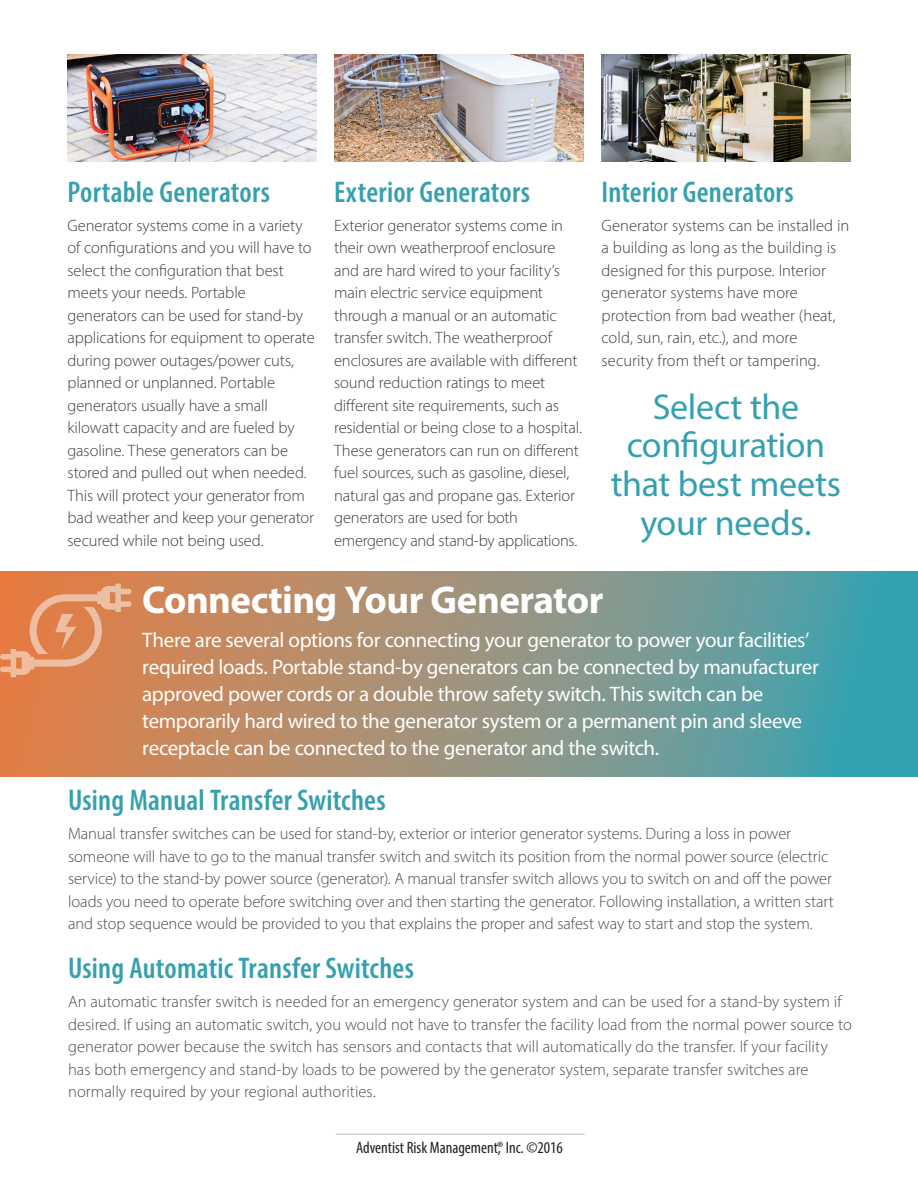
<style>
.page{position:relative;width:918px;height:1188px;background:#fff}
.page>*{position:absolute;margin:0;border:0;box-sizing:border-box;transform-origin:0 0}
.t1{font:700 39px "Myriad Pro";letter-spacing:-.015em;color:#fff}
.t2{font:36px/39px "Myriad Pro";letter-spacing:-.01em;color:#35a0af;text-align:center}
.t3{font:600 condensed 30px "Myriad Pro";letter-spacing:.005em;color:#35a0af}
.t4{font:21px/27px "Myriad Pro";letter-spacing:-.015em;color:#fff}
.t5{font:300 16.5px/22.5px "Myriad Pro";letter-spacing:-.005em;color:#3e3e3f}
.t6{font:300 16.5px/22.5px "Myriad Pro";letter-spacing:-.005em;color:#4b4c4d}
.t7{font:condensed 16.5px "Myriad Pro";color:#231f20}
</style>
<div class="page">
<hr style="left:336px;top:1134px;width:249px;height:1px;background:#bcbdc0">
<svg style="left:0;top:571px;width:918px;height:206px;background:#929380"></svg>
<img style="left:68px;top:54px;width:248px;height:107px">
<img style="left:334px;top:54px;width:249px;height:107px">
<img style="left:602px;top:54px;width:248px;height:107px">
<svg style="left:0;top:584px;width:132px;height:93px;background:#e18d5e"></svg>
<h3 class="t3" style="left:68px;top:173px;width:204px">Portable Generators</h3>
<p class="t5" style="left:68px;top:214px;width:249px">Generator systems come in a variety of configurations and you will have to select the configuration that best meets your needs. Portable generators can be used for stand-by applications for equipment to operate during power outages/power cuts, planned or unplanned. Portable generators usually have a small kilowatt capacity and are fueled by gasoline. These generators can be stored and pulled out when needed.<br>This will protect your generator from bad weather and keep your generator secured while not being used.</p>
<h3 class="t3" style="left:334px;top:173px;width:197px">Exterior Generators</h3>
<p class="t5" style="left:334px;top:214px;width:249px">Exterior generator systems come in their own weatherproof enclosure and are hard wired to your facility’s main electric service equipment through a manual or an automatic transfer switch. The weatherproof enclosures are available with different sound reduction ratings to meet different site requirements, such as residential or being close to a hospital.<br>These generators can run on different fuel sources, such as gasoline, diesel, natural gas and propane gas. Exterior generators are used for both emergency and stand-by applications.</p>
<h3 class="t3" style="left:602px;top:173px;width:194px">Interior Generators</h3>
<p class="t5" style="left:602px;top:214px;width:249px">Generator systems can be installed in a building as long as the building is designed for this purpose. Interior generator systems have more protection from bad weather (heat, cold, sun, rain, etc.), and more security from theft or tampering.</p>
<h2 class="t2" style="left:611px;top:386px;width:232px">Select the configuration that best meets your needs.</h2>
<h1 class="t1" style="left:142px;top:574px;width:463px">Connecting Your Generator</h1>
<p class="t4" style="left:142px;top:626px;width:678px">There are several options for connecting your generator to power your facilities’ required loads. Portable stand-by generators can be connected by manufacturer approved power cords or a double throw safety switch. This switch can be temporarily hard wired to the generator system or a permanent pin and sleeve receptacle can be connected to the generator and the switch.</p>
<h3 class="t3" style="left:68px;top:782px;width:319px">Using Manual Transfer Switches</h3>
<p class="t6" style="left:68px;top:822px;width:767px">Manual transfer switches can be used for stand-by, exterior or interior generator systems. During a loss in power someone will have to go to the manual transfer switch and switch its position from the normal power source (electric service) to the stand-by power source (generator). A manual transfer switch allows you to switch on and off the power loads you need to operate before switching over and then starting the generator. Following installation, a written start and stop sequence would be provided to you that explains the proper and safest way to start and stop the system.</p>
<h3 class="t3" style="left:68px;top:950px;width:347px">Using Automatic Transfer Switches</h3>
<p class="t6" style="left:68px;top:990px;width:785px">An automatic transfer switch is needed for an emergency generator system and can be used for a stand-by system if desired. If using an automatic switch, you would not have to transfer the facility load from the normal power source to generator power because the switch has sensors and contacts that will automatically do the transfer. If your facility has both emergency and stand-by loads to be powered by the generator system, separate transfer switches are normally required by your regional authorities.</p>
<p class="t7" style="left:356px;top:1137px;width:208px">Adventist Risk Management,® Inc. ©2016</p>
</div>
